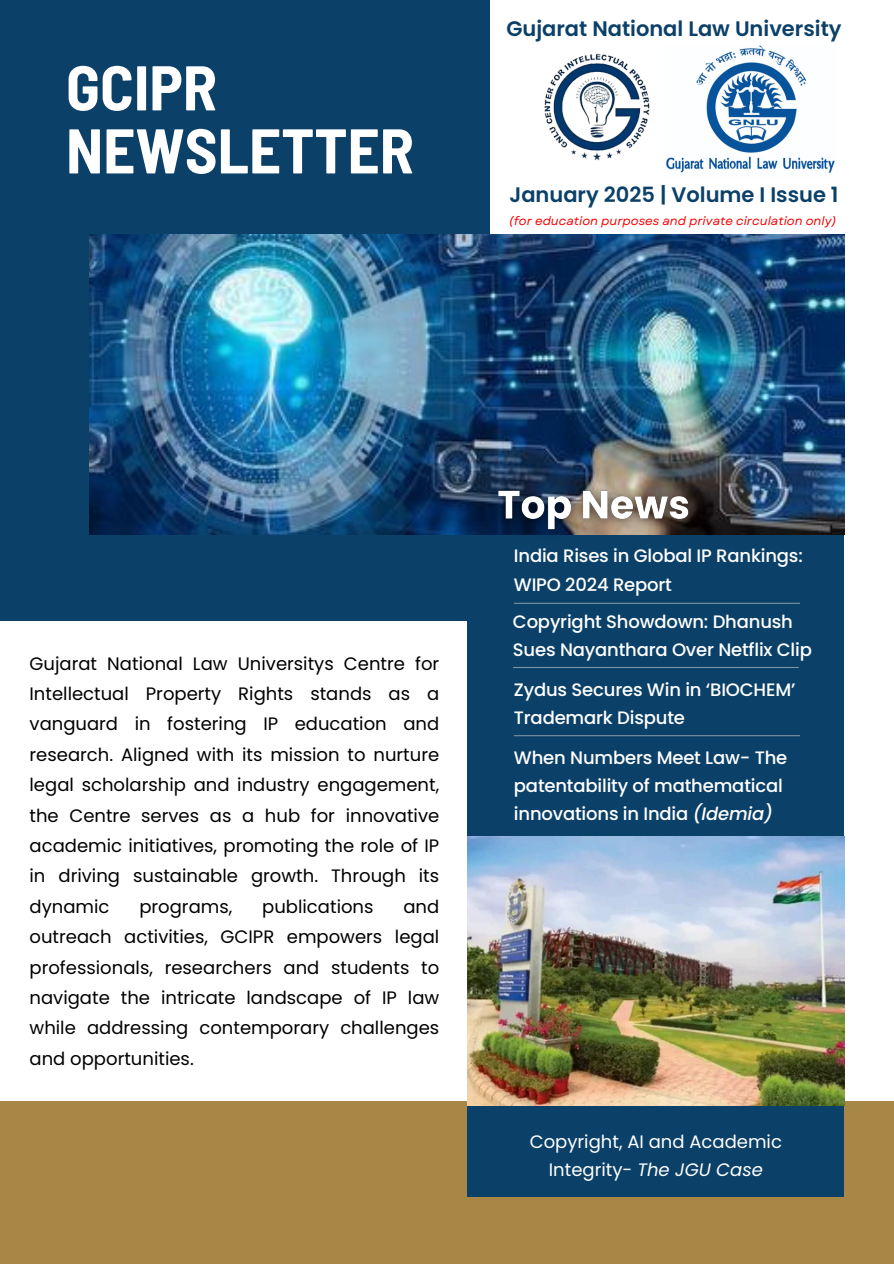
<style>
.page{position:relative;width:894px;height:1264px;background:#fff}
.page>*{position:absolute;margin:0;border:0;box-sizing:border-box;transform-origin:0 0}
.t1{font:700 semi-condensed 63px/63px "Barlow";color:#fff}
.t2{font:600 21px "Poppins";color:#0b4068}
.t3{font:18px/30.3px "Poppins";color:#000;text-align:justify}
.t4{font:500 18px/28.2px "Poppins";letter-spacing:-.01em;color:#fff}
.t5{font:18px/28.2px "Poppins";color:#fff;text-align:center}
.t6{font:italic 12px "Garet";color:#f50000}
.s1{font-style:italic}
</style>
<div class="page">
<div style="left:0;top:0;width:489px;height:620px;background:#0b4068"></div>
<div style="left:0;top:1100px;width:893px;height:163px;background:#a88746"></div>
<div style="left:467px;top:439px;width:377px;height:397px;background:#0b4068"></div>
<hr style="left:514px;top:735px;width:285px;height:1px;background:#7c93a4">
<div style="left:467px;top:1100px;width:377px;height:96px;background:#0b4068"></div>
<img style="left:666px;top:46px;width:169px;height:127px">
<img style="left:467px;top:836px;width:377px;height:269px">
<img style="left:89px;top:235px;width:755px;height:299px">
<hr style="left:514px;top:602px;width:285px;height:2px;background:#7c93a4">
<hr style="left:512px;top:667px;width:286px;height:1px;background:#7c93a4">
<img style="left:544px;top:53px;width:106px;height:108px">
<img style="left:480px;top:474px;width:225px;height:61px">
<h1 class="t1" style="left:66px;top:54px;width:349px">GCIPR<br>NEWSLETTER</h1>
<h4 class="t2" style="left:506px;top:14px;width:336px">Gujarat National Law University</h4>
<h3 class="t2" style="left:509px;top:180px;width:330px">January 2025 | Volume I Issue 1</h3>
<p class="t6" style="left:508px;top:212px;width:329px">(for education purposes and private circulation only)</p>
<p class="t3" style="left:30px;top:648px;width:411px">Gujarat National Law Universitys Centre for Intellectual Property Rights stands as a vanguard in fostering IP education and research. Aligned with its mission to nurture legal scholarship and industry engagement, the Centre serves as a hub for innovative academic initiatives, promoting the role of IP in driving sustainable growth. Through its dynamic</p>
<p class="t3" style="left:139px;top:891px;width:94px">programs,</p>
<p class="t3" style="left:262px;top:891px;width:113px">publications</p>
<p class="t3" style="left:30px;top:891px;width:411px;text-indent:374px">and outreach activities, GCIPR empowers legal professionals, researchers and students to navigate the intricate landscape of IP law while addressing contemporary challenges and opportunities.</p>
<p class="t4" style="left:514px;top:542px;width:290px">India Rises in Global IP Rankings:<br>WIPO 2024 Report</p>
<p class="t4" style="left:512px;top:607px;width:300px">Copyright Showdown: Dhanush<br>Sues Nayanthara Over Netflix Clip</p>
<p class="t4" style="left:514px;top:675px;width:283px">Zydus Secures Win in ‘BIOCHEM’<br>Trademark Dispute</p>
<p class="t4" style="left:514px;top:743px;width:275px">When Numbers Meet Law- The patentability of mathematical innovations in India <span class="s1">(Idemia)</span></p>
<h3 class="t5" style="left:529px;top:1127px;width:253px">Copyright, AI and Academic<br>Integrity- <span class="s1">The JGU Case</span></h3>
</div>
